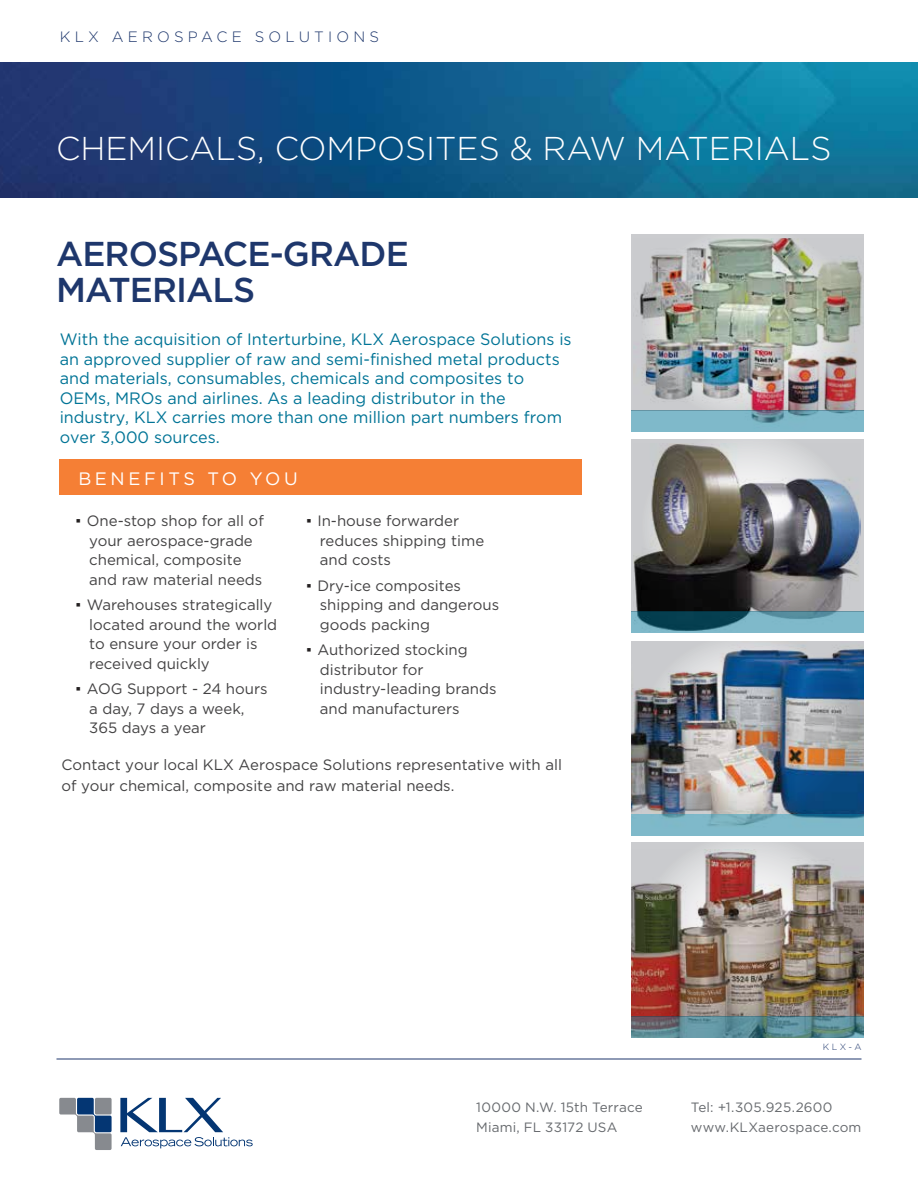
<style>
.page{position:relative;width:918px;height:1188px;background:#fff}
.page>*{position:absolute;margin:0;border:0;box-sizing:border-box;transform-origin:0 0}
.t1{font:500 34.5px/35.4px "Gotham";letter-spacing:-.025em;color:#1e376c}
.t2{font:300 33px "Gotham";color:#fff}
.t3{font:18px "Gotham";letter-spacing:.195em;color:#fff}
.t4{font:16.5px/19.5px "Gotham";color:#007496}
.t5{font:15px/19.5px "Gotham";color:#434243}
.t6{font:300 15px "Gotham";letter-spacing:.28em;color:#1e376c}
.t7{font:13.5px/19.5px "Gotham";letter-spacing:.015em;color:#676a6e}
.t8{font:300 9px "Gotham";color:#1e376c}
.t9{font:6px "Wingdings";color:#231f20}
</style>
<div class="page">
<img style="left:0;top:62px;width:918px;height:136px">
<svg style="left:59px;top:1098px;width:53px;height:52px"></svg>
<svg style="left:120px;top:1098px;width:133px;height:50px"></svg>
<hr style="left:57px;top:1059px;width:805px;height:1px;background:#1e376c">
<div style="left:60px;top:460px;width:522px;height:35px;background:#f57f35"></div>
<svg style="left:631px;top:410px;width:232px;height:22px;background:#7ab1c2"></svg>
<svg style="left:631px;top:611px;width:232px;height:22px;background:#518a9b"></svg>
<svg style="left:631px;top:1017px;width:232px;height:21px;background:#5c8790"></svg>
<img style="left:631px;top:234px;width:232px;height:176px">
<img style="left:631px;top:439px;width:232px;height:172px">
<img style="left:631px;top:842px;width:232px;height:175px">
<svg style="left:631px;top:814px;width:232px;height:21px;background:#77b2c3"></svg>
<img style="left:631px;top:642px;width:232px;height:172px">
<p class="t6" style="left:60px;top:29px;width:321px">KLX AEROSPACE SOLUTIONS</p>
<h2 class="t2" style="left:56px;top:131px;width:777px">CHEMICALS, COMPOSITES &amp; RAW MATERIALS</h2>
<h1 class="t1" style="left:56px;top:235px;width:354px">AEROSPACE-GRADE<br>MATERIALS</h1>
<p class="t4" style="left:60px;top:329px;width:514px">With the acquisition of Interturbine, KLX Aerospace Solutions is an approved supplier of raw and semi-finished metal products and materials, consumables, chemicals and composites to OEMs, MROs and airlines. As a leading distributor in the industry, KLX carries more than one million part numbers from over 3,000 sources.</p>
<p class="t3" style="left:78px;top:469px;width:221px">BENEFITS TO YOU</p>
<p class="t9" style="left:76px;top:518px;width:6px">■</p>
<p class="t5" style="left:87px;top:511px;width:179px">One-stop shop for all of your aerospace-grade chemical, composite and raw material needs</p>
<p class="t9" style="left:76px;top:602px;width:6px">■</p>
<p class="t5" style="left:87px;top:595px;width:192px">Warehouses strategically located around the world to ensure your order is received quickly</p>
<p class="t9" style="left:76px;top:686px;width:6px">■</p>
<p class="t5" style="left:87px;top:679px;width:182px">AOG Support - 24 hours a day, 7 days a week,<br>365 days a year</p>
<p class="t9" style="left:307px;top:518px;width:6px">■</p>
<p class="t5" style="left:317px;top:511px;width:168px">In-house forwarder reduces shipping time and costs</p>
<p class="t9" style="left:307px;top:583px;width:6px">■</p>
<p class="t5" style="left:317px;top:576px;width:183px">Dry-ice composites shipping and dangerous goods packing</p>
<p class="t9" style="left:307px;top:647px;width:6px">■</p>
<p class="t5" style="left:317px;top:640px;width:181px">Authorized stocking distributor for industry-leading brands and manufacturers</p>
<p class="t5" style="left:61px;top:754px;width:502px;line-height:21px">Contact your local KLX Aerospace Solutions representative with all of your chemical, composite and raw material needs.</p>
<p class="t8" style="left:823px;top:1042px;width:40px">KLX-A</p>
<p class="t7" style="left:476px;top:1097px;width:168px">10000 N.W. 15th Terrace<br>Miami, FL 33172 USA</p>
<p class="t7" style="left:691px;top:1097px;width:172px">Tel: +1.305.925.2600 www.KLXaerospace.com</p>
</div>
